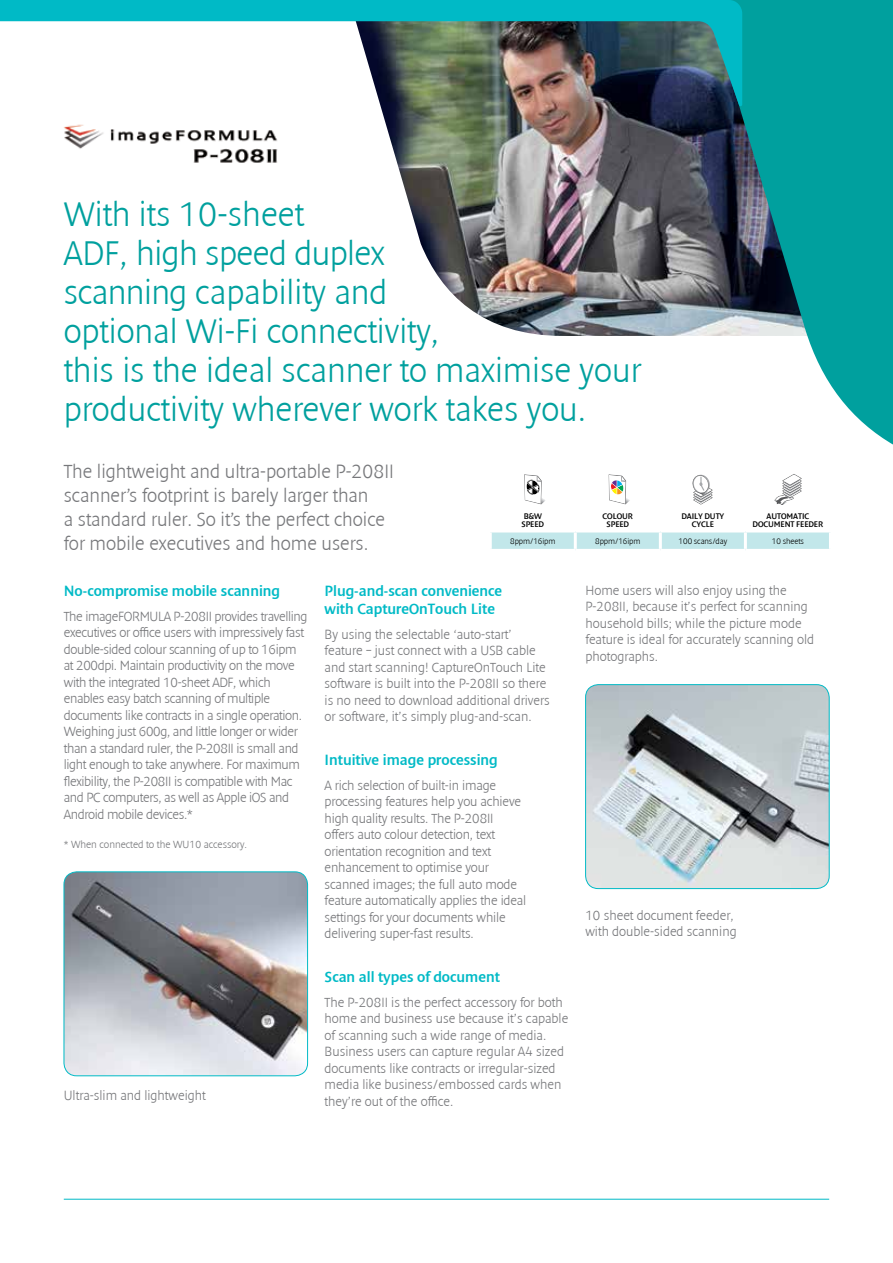
<style>
.page{position:relative;width:893px;height:1263px;background:#fff}
.page>*{position:absolute;margin:0;border:0;box-sizing:border-box;transform-origin:0 0}
.t1{font:300 34.5px/39px "Denda New";color:#00a09e}
.t2{font:300 19.5px/24px "Denda New";color:#77787b}
.t3{font:15px/18px "Denda New";color:#00bac6}
.t4{font:300 13.5px/16.5px "Denda New";letter-spacing:-.01em;color:#77787b}
.t5{font:300 10.5px "Denda New";color:#77787b}
.t6{font:8.25px/8.2px "Denda New";letter-spacing:-.01em;color:#000;text-align:center}
.t7{font:300 8.25px "Denda New";letter-spacing:-.01em;color:#000}
</style>
<div class="page">
<img style="left:380px;top:106px;width:319px;height:230px">
<svg style="left:699px;top:0;width:194px;height:445px;fill:#00a09e"></svg>
<img style="left:64px;top:872px;width:244px;height:204px">
<div style="left:64px;top:871px;width:244px;height:205px;border:1px solid #00bac6;border-radius:13px"></div>
<hr style="left:64px;top:1199px;width:765px;height:1px;background:#00bac6">
<div style="left:492px;top:532px;width:337px;height:17px;background:#c2e7ea"></div>
<hr style="left:574px;top:532px;width:3px;height:17px;background:#fff">
<hr style="left:659px;top:532px;width:3px;height:17px;background:#fff">
<hr style="left:744px;top:532px;width:3px;height:17px;background:#fff">
<svg style="left:608px;top:474px;width:22px;height:30px"></svg>
<svg style="left:692px;top:474px;width:21px;height:30px"></svg>
<svg style="left:774px;top:474px;width:28px;height:31px"></svg>
<svg style="left:524px;top:474px;width:21px;height:30px"></svg>
<img style="left:0;top:0;width:742px;height:106px">
<img style="left:586px;top:685px;width:243px;height:203px">
<div style="left:585px;top:684px;width:245px;height:205px;border:1px solid #00bac6;border-radius:13px"></div>
<img style="left:64px;top:124px;width:214px;height:39px">
<h1 class="t1" style="left:64px;top:195px;width:579px">With its 10-sheet<br>ADF, high speed duplex<br>scanning capability and<br>optional Wi-Fi connectivity,<br>this is the ideal scanner to maximise your productivity wherever work takes you.</h1>
<h2 class="t2" style="left:64px;top:459px;width:332px">The lightweight and ultra-portable P-208II scanner’s footprint is barely larger than<br>a standard ruler. So it’s the perfect choice for mobile executives and home users.</h2>
<p class="t3" style="left:64px;top:582px;width:218px">No-compromise mobile scanning</p>
<p class="t4" style="left:64px;top:608px;width:245px">The imageFORMULA P-208II provides travelling executives or office users with impressively fast double-sided colour scanning of up to 16ipm at 200dpi. Maintain productivity on the move with the integrated 10-sheet ADF, which enables easy batch scanning of multiple documents like contracts in a single operation.<br>Weighing just 600g, and little longer or wider than a standard ruler, the P-208II is small and light enough to take anywhere. For maximum flexibility, the P-208II is compatible with Mac and PC computers, as well as Apple iOS and Android mobile devices.*</p>
<p class="t5" style="left:64px;top:839px;width:185px">* When connected to the WU10 accessory.</p>
<p class="t6" style="left:521px;top:512px;width:24px;text-align:left">B&amp;W<br>SPEED</p>
<p class="t6" style="left:603px;top:512px;width:32px">COLOUR<br>SPEED</p>
<p class="t6" style="left:681px;top:512px;width:44px">DAILY DUTY<br>CYCLE</p>
<p class="t6" style="left:753px;top:512px;width:72px">AUTOMATIC<br>DOCUMENT FEEDER</p>
<p class="t7" style="left:510px;top:536px;width:47px">8ppm/16ipm</p>
<p class="t7" style="left:595px;top:536px;width:47px">8ppm/16ipm</p>
<p class="t7" style="left:679px;top:536px;width:50px">100 scans/day</p>
<p class="t7" style="left:772px;top:536px;width:34px">10 sheets</p>
<p class="t4" style="left:585px;top:582px;width:230px">Home users will also enjoy using the P-208II, because it’s perfect for scanning household bills; while the picture mode feature is ideal for accurately scanning old photographs.</p>
<p class="t3" style="left:325px;top:582px;width:179px">Plug-and-scan convenience with CaptureOnTouch Lite</p>
<p class="t4" style="left:325px;top:626px;width:227px">By using the selectable ‘auto-start’ feature – just connect with a USB cable and start scanning! CaptureOnTouch Lite software is built into the P-208II so there is no need to download additional drivers or software, it’s simply plug-and-scan.</p>
<p class="t3" style="left:325px;top:751px;width:175px">Intuitive image processing</p>
<p class="t4" style="left:325px;top:777px;width:203px">A rich selection of built-in image processing features help you achieve high quality results. The P-208II offers auto colour detection, text orientation recognition and text enhancement to optimise your scanned images; the full auto mode feature automatically applies the ideal settings for your documents while delivering super-fast results.</p>
<p class="t3" style="left:325px;top:968px;width:177px">Scan all types of document</p>
<p class="t4" style="left:325px;top:994px;width:245px">The P-208II is the perfect accessory for both home and business use because it’s capable of scanning such a wide range of media.<br>Business users can capture regular A4 sized documents like contracts or irregular-sized media like business/embossed cards when they’re out of the office.</p>
<p class="t4" style="left:585px;top:907px;width:153px">10 sheet document feeder, with double-sided scanning</p>
<p class="t4" style="left:64px;top:1087px;width:143px">Ultra-slim and lightweight</p>
</div>
